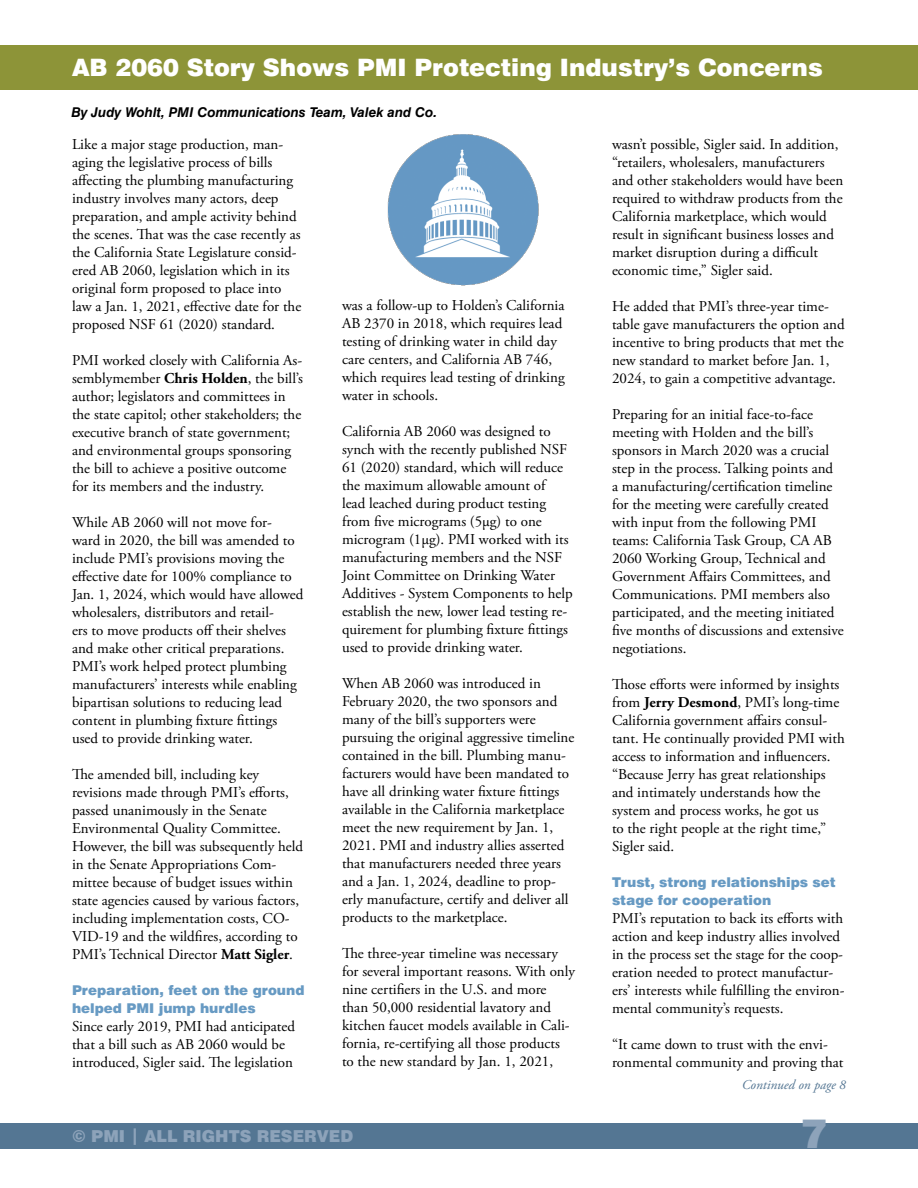
<style>
.page{position:relative;width:918px;height:1188px;background:#fff}
.page>*{position:absolute;margin:0;border:0;box-sizing:border-box;transform-origin:0 0}
.t1{font:900 40.5px "Swiss 721 BT";color:#8da3ba}
.inside_headline{font:900 24px "Swiss 721 BT";color:#fff}
.t2{font:900 16.5px "Swiss 721 BT";color:#8da3ba}
.body{font:15px/18px "Adobe Garamond Pro";color:#000}
.firstlinebold{font:900 13.5px/18px "Swiss 721 BT";color:#679ac3}
.byline{font:italic 700 13.5px "Swiss 721 BT";color:#000}
.t3{font:italic 13.5px "Adobe Garamond Pro";color:#547693}
.s1{font-weight:700}
</style>
<div class="page">
<div style="left:0;top:45px;width:918px;height:45px;background:#8d9438"></div>
<div style="left:0;top:1123px;width:918px;height:25px;background:#547693"></div>
<img style="left:387px;top:134px;width:152px;height:152px">
<p class="inside_headline" style="left:72px;top:53px;width:752px">AB 2060 Story Shows PMI Protecting Industry’s Concerns</p>
<p class="byline" style="left:72px;top:104px;width:367px">By Judy Wohlt, PMI Communications Team, Valek and Co.</p>
<p class="body" style="left:72px;top:136px;width:231px">Like a major stage production, man&shy;aging the legislative process of bills affecting the plumbing manufacturing industry involves many actors, deep preparation, and ample activity behind the scenes. That was the case recently as the California State Legislature consid&shy;ered AB 2060, legislation which in its original form proposed to place into law a Jan. 1, 2021, effective date for the proposed NSF 61 (2020) standard.</p>
<p class="body" style="left:72px;top:352px;width:233px">PMI worked closely with California As&shy;semblymember <span class="s1">Chris Holden</span>, the bill’s author; legislators and committees in the state capitol; other stakeholders; the executive branch of state government; and environmental groups sponsoring the bill to achieve a positive outcome for its members and the industry.</p>
<p class="body" style="left:72px;top:514px;width:233px">While AB 2060 will not move for&shy;ward in 2020, the bill was amended to include PMI’s provisions moving the effective date for 100% compliance to Jan. 1, 2024, which would have allowed wholesalers, distributors and retail-<br>ers to move products off their shelves and make other critical preparations.<br>PMI’s work helped protect plumbing manufacturers’ interests while enabling bipartisan solutions to reducing lead content in plumbing fixture fittings used to provide drinking water.</p>
<p class="body" style="left:72px;top:766px;width:233px">The amended bill, including key revisions made through PMI’s efforts, passed unanimously in the Senate Environmental Quality Committee.<br>However, the bill was subsequently held in the Senate Appropriations Com&shy;mittee because of budget issues within state agencies caused by various factors, including implementation costs, CO-VID-19 and the wildfires, according to PMI’s Technical Director <span class="s1">Matt Sigler</span>.</p>
<p class="firstlinebold" style="left:72px;top:981px;width:234px">Preparation, feet on the ground helped PMI jump hurdles</p>
<p class="body" style="left:72px;top:1018px;width:225px">Since early 2019, PMI had anticipated that a bill such as AB 2060 would be introduced, Sigler said. The legislation</p>
<p class="body" style="left:612px;top:136px;width:233px">wasn’t possible, Sigler said. In addition, “retailers, wholesalers, manufacturers and other stakeholders would have been required to withdraw products from the California marketplace, which would result in significant business losses and market disruption during a difficult economic time,” Sigler said.</p>
<p class="body" style="left:612px;top:298px;width:234px">He added that PMI’s three-year time&shy;table gave manufacturers the option and incentive to bring products that met the new standard to market before Jan. 1, 2024, to gain a competitive advantage.</p>
<p class="body" style="left:612px;top:406px;width:233px">Preparing for an initial face-to-face meeting with Holden and the bill’s sponsors in March 2020 was a crucial step in the process. Talking points and<br>a manufacturing/certification timeline for the meeting were carefully created with input from the following PMI teams: California Task Group, CA AB 2060 Working Group, Technical and Government Affairs Committees, and Communications. PMI members also participated, and the meeting initiated five months of discussions and extensive negotiations.</p>
<p class="body" style="left:612px;top:676px;width:234px">Those efforts were informed by insights from <span class="s1">Jerry Desmond</span>, PMI’s long-time California government affairs consul&shy;tant. He continually provided PMI with access to information and influencers. “Because Jerry has great relationships and intimately understands how the system and process works, he got us<br>to the right people at the right time,” Sigler said.</p>
<p class="firstlinebold" style="left:612px;top:873px;width:225px">Trust, strong relationships set stage for cooperation</p>
<p class="body" style="left:612px;top:910px;width:234px">PMI’s reputation to back its efforts with action and keep industry allies involved in the process set the stage for the coop&shy;eration needed to protect manufactur&shy;ers’ interests while fulfilling the environ&shy;mental community’s requests.</p>
<p class="body" style="left:612px;top:1036px;width:233px">“It came down to trust with the envi&shy;ronmental community and proving that</p>
<p class="t3" style="left:742px;top:1077px;width:106px">Continued on page 8</p>
<p class="body" style="left:342px;top:297px;width:224px">was a follow-up to Holden’s California AB 2370 in 2018, which requires lead testing of drinking water in child day care centers, and California AB 746, which requires lead testing of drinking water in schools.</p>
<p class="body" style="left:342px;top:423px;width:232px">California AB 2060 was designed to synch with the recently published NSF 61 (2020) standard, which will reduce the maximum allowable amount of<br>lead leached during product testing from five micrograms (5µg) to one microgram (1µg). PMI worked with its manufacturing members and the NSF Joint Committee on Drinking Water Additives - System Components to help establish the new, lower lead testing re&shy;quirement for plumbing fixture fittings used to provide drinking water.</p>
<p class="body" style="left:342px;top:675px;width:234px">When AB 2060 was introduced in February 2020, the two sponsors and many of the bill’s supporters were pursuing the original aggressive timeline contained in the bill. Plumbing manu&shy;facturers would have been mandated to have all drinking water fixture fittings available in the California marketplace meet the new requirement by Jan. 1, 2021. PMI and industry allies asserted that manufacturers needed three years and a Jan. 1, 2024, deadline to prop&shy;erly manufacture, certify and deliver all products to the marketplace.</p>
<p class="body" style="left:342px;top:945px;width:235px">The three-year timeline was necessary for several important reasons. With only nine certifiers in the U.S. and more than 50,000 residential lavatory and kitchen faucet models available in Cali&shy;fornia, re-certifying all those products to the new standard by Jan. 1, 2021,</p>
<p class="t2" style="left:72px;top:1126px;width:283px">© PMI | ALL RIGHTS RESERVED</p>
<h1 class="t1" style="left:801px;top:1109px;width:28px">7</h1>
</div>
